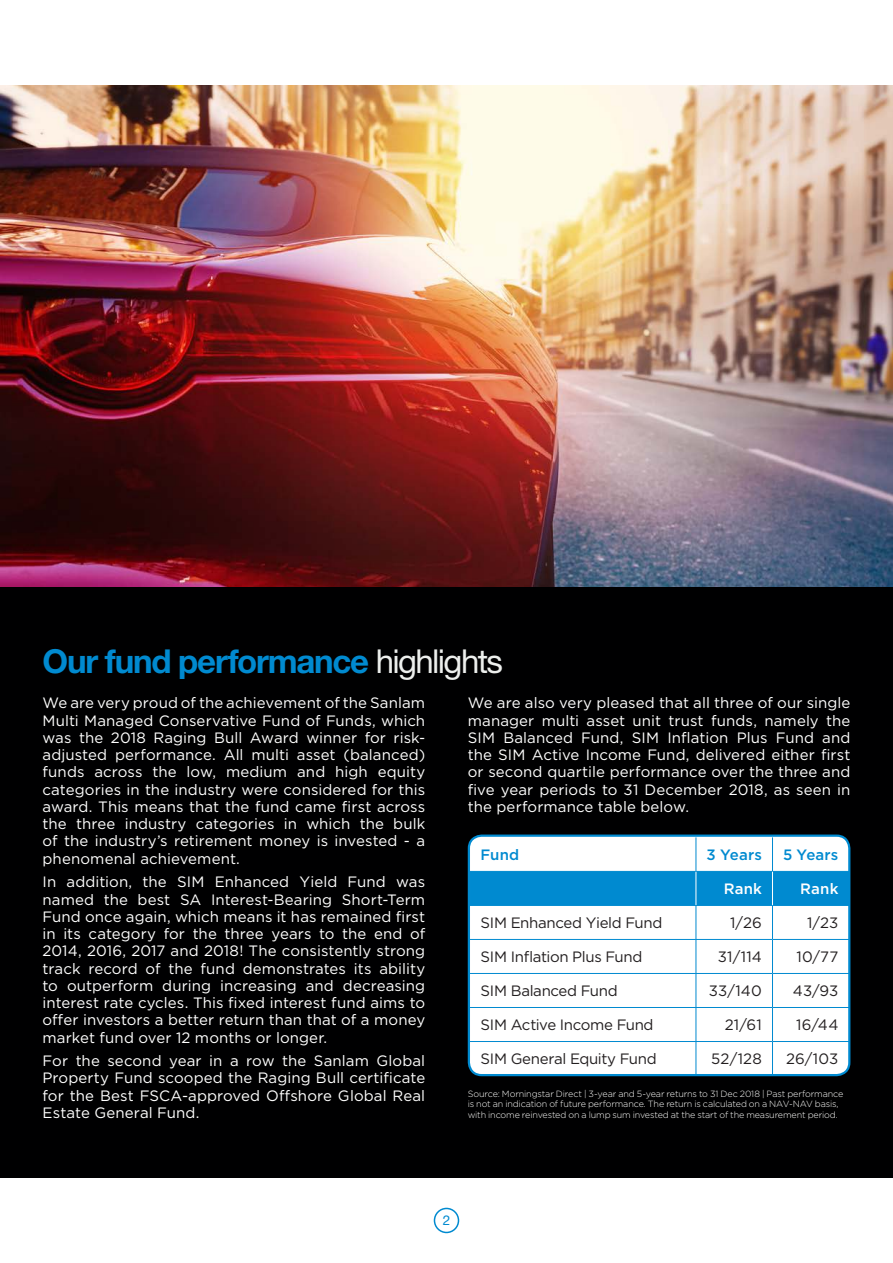
<style>
.page{position:relative;width:893px;height:1263px;background:#fff}
.page>*{position:absolute;margin:0;border:0;box-sizing:border-box;transform-origin:0 0}
.bodycopy{font:700 33px "Helvetica Neue LT Std";letter-spacing:-.035em;color:#008ad0}
.bodycopy-2{font:15px/17.2px "Gotham";letter-spacing:.01em;color:#fff;text-align:justify}
.bodycopy-3{font:15px "Gotham";letter-spacing:-.02em;color:#231f20}
.bodycopy-4{font:500 15px "Gotham";letter-spacing:.01em;color:#008ad0}
.bodycopy-5{font:500 15px "Gotham";letter-spacing:.015em;color:#fff}
.t1{font:13.5px "Helvetica Neue LT Std";color:#008ad0}
.body{font:300 9px/10.5px "Gotham";letter-spacing:-.015em;color:#fff}
.s1{font-weight:400;color:#edefed}
</style>
<div class="page">
<div style="left:434px;top:1208px;width:25px;height:25px;border:2px solid #008ad0;border-radius:50%"></div>
<div style="left:0;top:587px;width:893px;height:591px;background:#000001"></div>
<div style="left:469px;top:836px;width:380px;height:239px;background:#fff;border-radius:13px"></div>
<div style="left:471px;top:872px;width:376px;height:33px;background:#008ad0"></div>
<hr style="left:696px;top:837px;width:1px;height:34px;background:#008ad0">
<hr style="left:772px;top:837px;width:1px;height:34px;background:#008ad0">
<hr style="left:470px;top:871px;width:226px;height:1px;background:#008ad0">
<hr style="left:696px;top:871px;width:76px;height:1px;background:#008ad0">
<hr style="left:772px;top:871px;width:77px;height:1px;background:#008ad0">
<hr style="left:470px;top:905px;width:226px;height:1px;background:#008ad0">
<hr style="left:696px;top:905px;width:76px;height:1px;background:#008ad0">
<hr style="left:696px;top:906px;width:1px;height:33px;background:#008ad0">
<hr style="left:772px;top:905px;width:77px;height:1px;background:#008ad0">
<hr style="left:772px;top:906px;width:1px;height:33px;background:#008ad0">
<hr style="left:470px;top:939px;width:226px;height:1px;background:#008ad0">
<hr style="left:696px;top:939px;width:76px;height:1px;background:#008ad0">
<hr style="left:696px;top:940px;width:1px;height:33px;background:#008ad0">
<hr style="left:772px;top:939px;width:77px;height:1px;background:#008ad0">
<hr style="left:772px;top:940px;width:1px;height:33px;background:#008ad0">
<hr style="left:470px;top:973px;width:226px;height:1px;background:#008ad0">
<hr style="left:696px;top:973px;width:76px;height:1px;background:#008ad0">
<hr style="left:696px;top:974px;width:1px;height:33px;background:#008ad0">
<hr style="left:772px;top:973px;width:77px;height:1px;background:#008ad0">
<hr style="left:772px;top:974px;width:1px;height:33px;background:#008ad0">
<hr style="left:470px;top:1007px;width:226px;height:1px;background:#008ad0">
<hr style="left:696px;top:1007px;width:76px;height:1px;background:#008ad0">
<hr style="left:696px;top:1008px;width:1px;height:33px;background:#008ad0">
<hr style="left:772px;top:1007px;width:77px;height:1px;background:#008ad0">
<hr style="left:772px;top:1008px;width:1px;height:33px;background:#008ad0">
<hr style="left:470px;top:1041px;width:226px;height:1px;background:#008ad0">
<hr style="left:696px;top:1041px;width:76px;height:1px;background:#008ad0">
<hr style="left:696px;top:1042px;width:1px;height:33px;background:#008ad0">
<hr style="left:772px;top:1041px;width:77px;height:1px;background:#008ad0">
<hr style="left:772px;top:1042px;width:1px;height:33px;background:#008ad0">
<hr style="left:696px;top:872px;width:1px;height:33px;background:#fff">
<hr style="left:772px;top:872px;width:1px;height:33px;background:#fff">
<div style="left:468px;top:834px;width:382px;height:242px;border:2px solid #008ad0;border-radius:13px"></div>
<img style="left:0;top:85px;width:893px;height:502px">
<p class="bodycopy" style="left:43px;top:641px;width:462px">Our fund performance <span class="s1">highlights</span></p>
<p class="bodycopy-2" style="left:43px;top:694px;width:384px">We are very proud of the achievement of the Sanlam Multi Managed Conservative Fund of Funds, which was the 2018 Raging Bull Award winner for risk&shy;adjusted performance. All multi asset (balanced) funds across the low, medium and high equity categories in the industry were considered for this award. This means that the fund came first across the three industry categories in which the bulk of the industry’s retirement money is invested - a phenomenal achievement.</p>
<p class="bodycopy-2" style="left:43px;top:873px;width:384px">In addition, the SIM Enhanced Yield Fund was named the best SA Interest-Bearing Short-Term Fund once again, which means it has remained first in its category for the three years to the end of 2014, 2016, 2017 and 2018! The consistently strong track record of the fund demonstrates its ability to outperform during increasing and decreasing interest rate cycles. This fixed interest fund aims to offer investors a better return than that of a money market fund over 12 months or longer.</p>
<p class="bodycopy-2" style="left:43px;top:1052px;width:384px">For the second year in a row the Sanlam Global Property Fund scooped the Raging Bull certificate for the Best FSCA-approved Offshore Global Real Estate General Fund.</p>
<p class="bodycopy-2" style="left:468px;top:694px;width:384px">We are also very pleased that all three of our single manager multi asset unit trust funds, namely the SIM Balanced Fund, SIM Inflation Plus Fund and the SIM Active Income Fund, delivered either first or second quartile performance over the three and five year periods to 31 December 2018, as seen in the performance table below.</p>
<p class="bodycopy-4" style="left:481px;top:845px;width:40px">Fund</p>
<p class="bodycopy-4" style="left:707px;top:845px;width:57px">3 Years</p>
<p class="bodycopy-4" style="left:783px;top:845px;width:57px">5 Years</p>
<p class="bodycopy-5" style="left:724px;top:879px;width:40px">Rank</p>
<p class="bodycopy-5" style="left:800px;top:879px;width:40px">Rank</p>
<p class="bodycopy-3" style="left:481px;top:913px;width:183px">SIM Enhanced Yield Fund</p>
<p class="bodycopy-3" style="left:730px;top:913px;width:33px">1/26</p>
<p class="bodycopy-3" style="left:807px;top:913px;width:33px">1/23</p>
<p class="bodycopy-3" style="left:481px;top:947px;width:163px">SIM Inflation Plus Fund</p>
<p class="bodycopy-3" style="left:718px;top:947px;width:46px">31/114</p>
<p class="bodycopy-3" style="left:796px;top:947px;width:44px">10/77</p>
<p class="bodycopy-3" style="left:481px;top:981px;width:139px">SIM Balanced Fund</p>
<p class="bodycopy-3" style="left:709px;top:981px;width:54px">33/140</p>
<p class="bodycopy-3" style="left:793px;top:981px;width:47px">43/93</p>
<p class="bodycopy-3" style="left:481px;top:1015px;width:174px">SIM Active Income Fund</p>
<p class="bodycopy-3" style="left:725px;top:1015px;width:39px">21/61</p>
<p class="bodycopy-3" style="left:796px;top:1015px;width:44px">16/44</p>
<p class="bodycopy-3" style="left:481px;top:1049px;width:177px">SIM General Equity Fund</p>
<p class="bodycopy-3" style="left:711px;top:1049px;width:52px">52/128</p>
<p class="bodycopy-3" style="left:786px;top:1049px;width:54px">26/103</p>
<p class="body" style="left:468px;top:1088px;width:377px">Source: Morningstar Direct | 3-year and 5-year returns to 31 Dec 2018 | Past performance is not an indication of future performance. The return is calculated on a NAV-NAV basis, with income reinvested on a lump sum invested at the start of the measurement period.</p>
<p class="t1" style="left:443px;top:1212px;width:9px">2</p>
</div>
